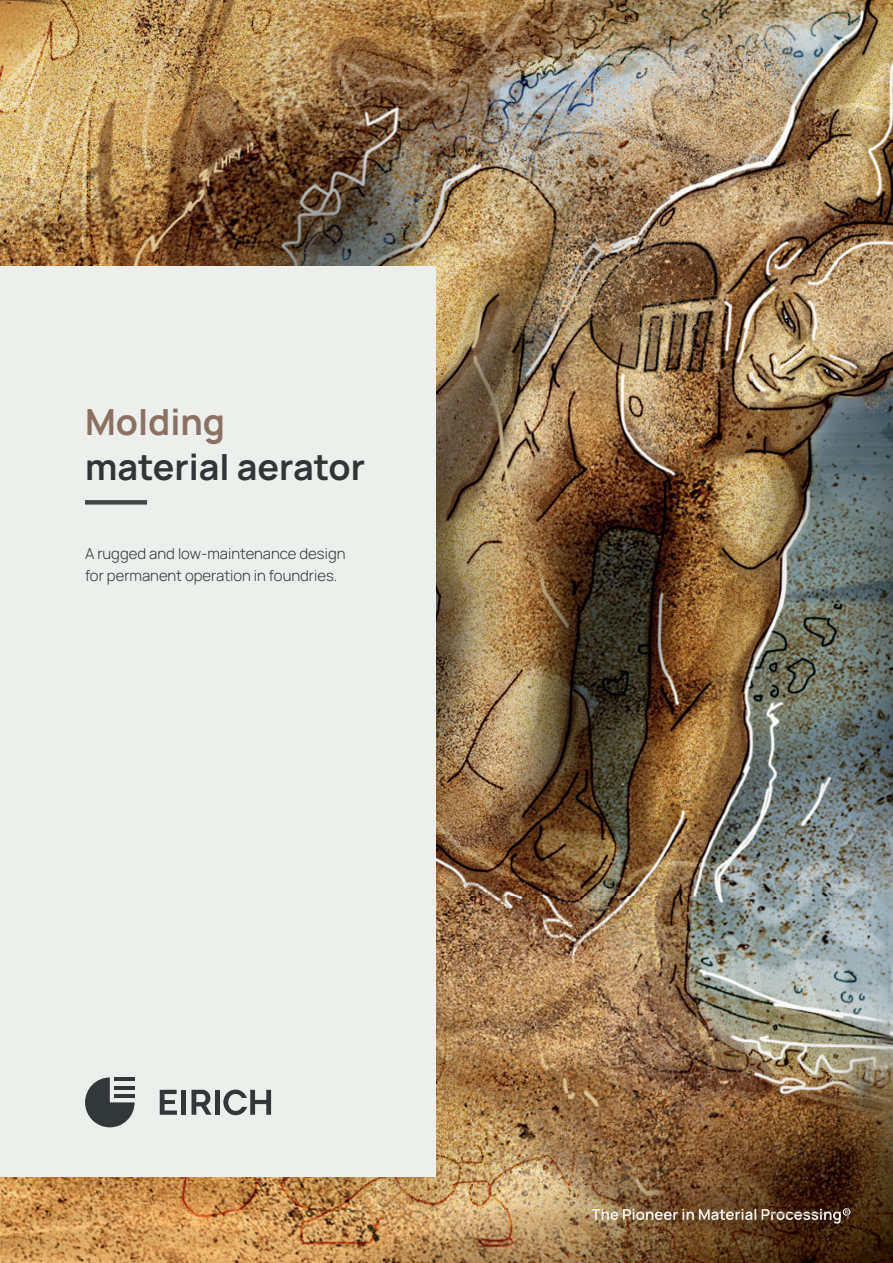
<style>
.page{position:relative;width:893px;height:1263px;background:#fff}
.page>*{position:absolute;margin:0;border:0;box-sizing:border-box;transform-origin:0 0}
.t1{font:700 36px "Manrope";color:#313538}
.t2{font:700 36px "Manrope";color:#8b7162}
.t3{font:300 15px/22.5px "Manrope";color:#313538}
.t4{font:600 15px "Manrope";color:#8b7162}
</style>
<div class="page">
<img style="left:0;top:0;width:893px;height:1263px">
<img style="left:148px;top:896px;width:745px;height:367px">
<div style="left:0;top:266px;width:436px;height:911px;background:#edefec"></div>
<div style="left:85px;top:500px;width:62px;height:5px;background:#444547"></div>
<svg style="left:85px;top:1077px;width:50px;height:50px"></svg>
<hr style="left:114px;top:1094px;width:21px;height:4px;background:#323739">
<hr style="left:114px;top:1086px;width:21px;height:4px;background:#323739">
<hr style="left:114px;top:1077px;width:21px;height:4px;background:#323739">
<svg style="left:160px;top:1090px;width:17px;height:25px"></svg>
<div style="left:181px;top:1090px;width:5px;height:25px;background:#323739"></div>
<svg style="left:192px;top:1090px;width:20px;height:25px"></svg>
<div style="left:215px;top:1090px;width:5px;height:25px;background:#323739"></div>
<svg style="left:223px;top:1089px;width:48px;height:26px"></svg>
<img style="left:592px;top:1208px;width:258px;height:16px">
<hr style="left:771px;top:1213px;width:53px;height:1px;background:#8b7162">
<h1 class="t2" style="left:85px;top:392px;width:142px">Molding</h1>
<h1 class="t1" style="left:85px;top:437px;width:282px">material aerator</h1>
<p class="t3" style="left:85px;top:541px;width:262px">A rugged and low-maintenance design for permanent operation in foundries.</p>
<p class="t4" style="left:844px;top:1202px;width:8px">1</p>
</div>
